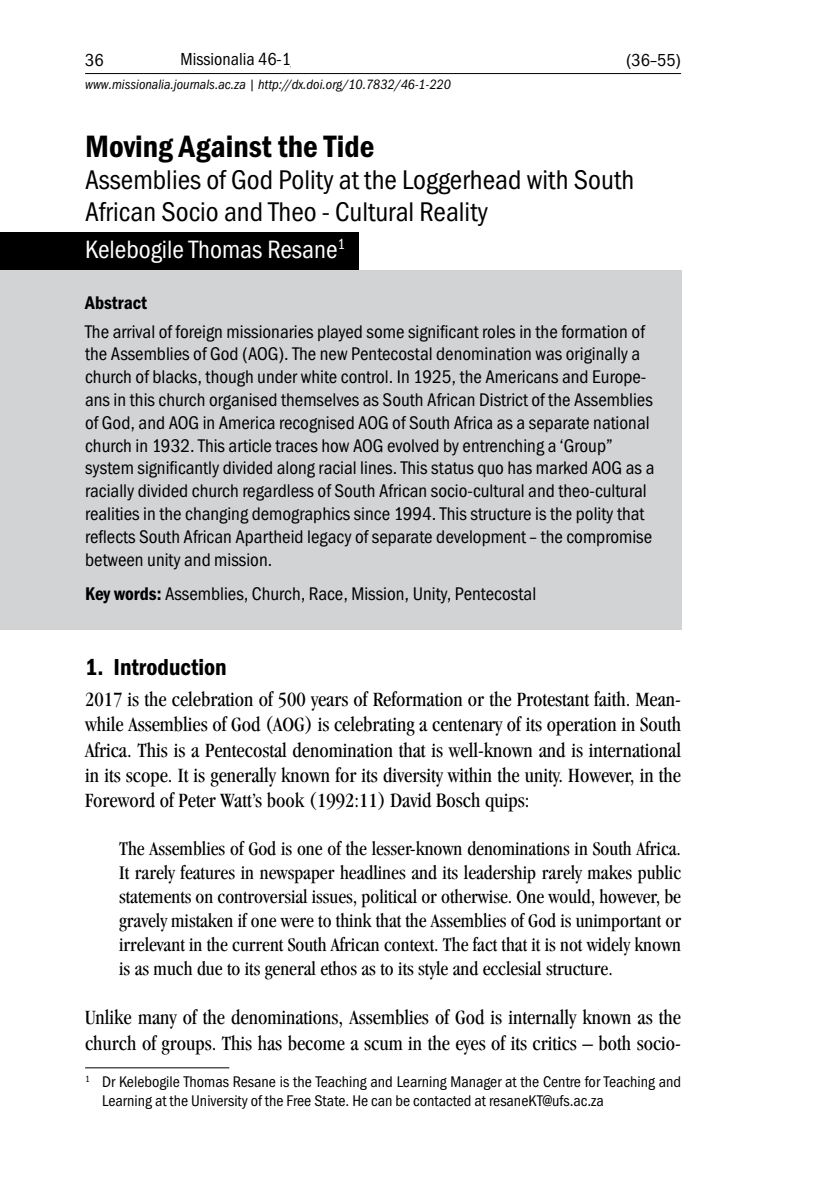
<style>
.page{position:relative;width:840px;height:1191px;background:#fff}
.page>*{position:absolute;margin:0;border:0;box-sizing:border-box;transform-origin:0 0}
.t1{font:600 condensed 32px "Franklin Gothic Itc T";color:#000}
.t2{font:condensed 28px/32px "Franklin Gothic Itc T";color:#000}
.t3{font:condensed 26px "Franklin Gothic Itc T";color:#fff}
.t4{font:600 condensed 24px "Franklin Gothic Itc T";color:#000}
.t5{font:condensed 21px/25.2px "Garamond";color:#000;text-align:justify}
.t6{font:condensed 20px/24px "Garamond";color:#000;text-align:justify}
.t7{font:condensed 19px/22.8px "Franklin Gothic Itc T";color:#000}
.t8{font:600 condensed 19px "Franklin Gothic Itc T";color:#000}
.t9{font:condensed 18px "Franklin Gothic Itc T";color:#000}
.t10{font:condensed 16px/19.2px "Franklin Gothic Itc T";color:#000}
.t11{font:italic condensed 14px "Franklin Gothic Itc T";color:#000}
.s1{font-weight:600}
</style>
<div class="page">
<hr style="left:85px;top:73px;width:595px;height:1px;background:#000">
<div style="left:0;top:232px;width:359px;height:38px;background:#000"></div>
<div style="left:0;top:270px;width:680px;height:359px;background:#d1d3d4"></div>
<hr style="left:85px;top:1067px;width:144px;height:1px;background:#000">
<p class="t9" style="left:85px;top:50px;width:20px">36</p>
<p class="t9" style="left:180px;top:49px;width:169px">Missionalia 46-1_Resane</p>
<p class="t9" style="left:625px;top:50px;width:56px">(36–55)</p>
<p class="t11" style="left:85px;top:77px;width:367px">www.missionalia.journals.ac.za | http://dx.doi.org/10.7832/46-1-220</p>
<h1 class="t1" style="left:85px;top:128px;width:291px">Moving Against the Tide</h1>
<h2 class="t2" style="left:85px;top:163px;width:550px">Assemblies of God Polity at the Loggerhead with South<br>African Socio and Theo - Cultural Reality</h2>
<h3 class="t3" style="left:85px;top:235px;width:261px">Kelebogile Thomas Resane<sup>1</sup></h3>
<p class="t8" style="left:85px;top:292px;width:63px">Abstract</p>
<p class="t7" style="left:85px;top:319px;width:570px">The arrival of foreign missionaries played some significant roles in the formation of the Assemblies of God (AOG). The new Pentecostal denomination was originally a church of blacks, though under white control. In 1925, the Americans and Europe&shy;ans in this church organised themselves as South African District of the Assemblies of God, and AOG in America recognised AOG of South Africa as a separate national church in 1932. This article traces how AOG evolved by entrenching a ‘Group” system significantly divided along racial lines. This status quo has marked AOG as a racially divided church regardless of South African socio-cultural and theo-cultural realities in the changing demographics since 1994. This structure is the polity that reflects South African Apartheid legacy of separate development – the compromise between unity and mission.</p>
<p class="t7" style="left:85px;top:582px;width:452px"><span class="s1">Key words:</span> Assemblies, Church, Race, Mission, Unity, Pentecostal</p>
<p class="t4" style="left:85px;top:653px;width:143px">1. Introduction</p>
<p class="t5" style="left:85px;top:687px;width:597px">2017 is the celebration of 500 years of Reformation or the Protestant faith. Mean&shy;while Assemblies of God (AOG) is celebrating a centenary of its operation in South Africa. This is a Pentecostal denomination that is well-known and is international in its scope. It is generally known for its diversity within the unity. However, in the Foreword of Peter Watt’s book (1992:11) David Bosch quips:</p>
<p class="t6" style="left:119px;top:836px;width:563px">The Assemblies of God is one of the lesser-known denominations in South Africa.<br>It rarely features in newspaper headlines and its leadership rarely makes public statements on controversial issues, political or otherwise. One would, however, be gravely mistaken if one were to think that the Assemblies of God is unimportant or irrelevant in the current South African context. The fact that it is not widely known is as much due to its general ethos as to its style and ecclesial structure.</p>
<p class="t5" style="left:85px;top:1005px;width:597px">Unlike many of the denominations, Assemblies of God is internally known as the church of groups. This has become a scum in the eyes of its critics – both socio-</p>
<p class="t10" style="left:102px;top:1072px;width:580px;text-indent:-17px"><sup>1</sup> Dr Kelebogile Thomas Resane is the Teaching and Learning Manager at the Centre for Teaching and<br>Learning at the University of the Free State. He can be contacted at resaneKT@ufs.ac.za</p>
</div>
